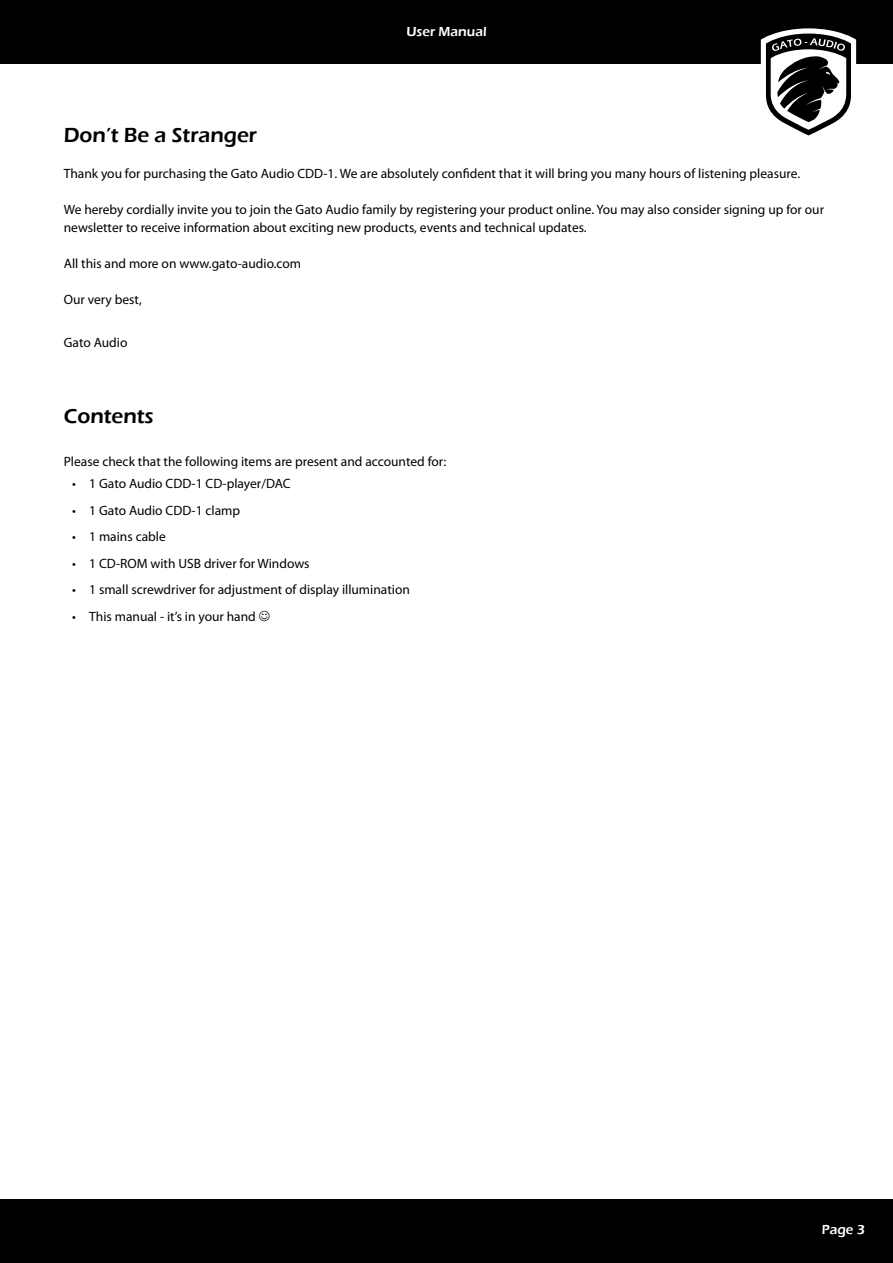
<style>
.page{position:relative;width:893px;height:1263px;background:#fff}
.page>*{position:absolute;margin:0;border:0;box-sizing:border-box;transform-origin:0 0}
.t1{font:600 21px "Eras ITC";color:#000}
.t2{font:13.5px/18px "Myriad Pro";color:#000}
.t3{font:600 13.5px "Eras ITC";color:#fff}
</style>
<div class="page">
<div style="left:0;top:0;width:893px;height:64px;background:#000"></div>
<div style="left:0;top:1199px;width:893px;height:64px;background:#000"></div>
<svg style="left:761px;top:28px;width:95px;height:108px"></svg>
<p class="t3" style="left:406px;top:24px;width:82px">User Manual</p>
<h1 class="t1" style="left:64px;top:123px;width:195px">Don’t Be a Stranger</h1>
<p class="t2" style="left:64px;top:166px;width:738px">Thank you for purchasing the Gato Audio CDD-1. We are absolutely confident that it will bring you many hours of listening pleasure.</p>
<p class="t2" style="left:64px;top:202px;width:762px">We hereby cordially invite you to join the Gato Audio family by registering your product online. You may also consider signing up for our newsletter to receive information about exciting new products, events and technical updates.</p>
<p class="t2" style="left:64px;top:256px;width:239px">All this and more on www.gato-audio.com</p>
<p class="t2" style="left:64px;top:292px;width:80px">Our very best,</p>
<p class="t2" style="left:64px;top:335px;width:65px">Gato Audio</p>
<h1 class="t1" style="left:64px;top:404px;width:92px">Contents</h1>
<p class="t2" style="left:64px;top:454px;width:384px">Please check that the following items are present and accounted for:</p>
<p class="t2" style="left:72px;top:476px;width:220px">• 1 Gato Audio CDD-1 CD-player/DAC</p>
<p class="t2" style="left:72px;top:503px;width:169px">• 1 Gato Audio CDD-1 clamp</p>
<p class="t2" style="left:72px;top:529px;width:95px">• 1 mains cable</p>
<p class="t2" style="left:72px;top:556px;width:239px">• 1 CD-ROM with USB driver for Windows</p>
<p class="t2" style="left:72px;top:582px;width:339px">• 1 small screwdriver for adjustment of display illumination</p>
<p class="t2" style="left:72px;top:609px;width:185px">• This manual - it’s in your hand</p>
<p class="t3" style="left:822px;top:1222px;width:45px">Page 3</p>
</div>
